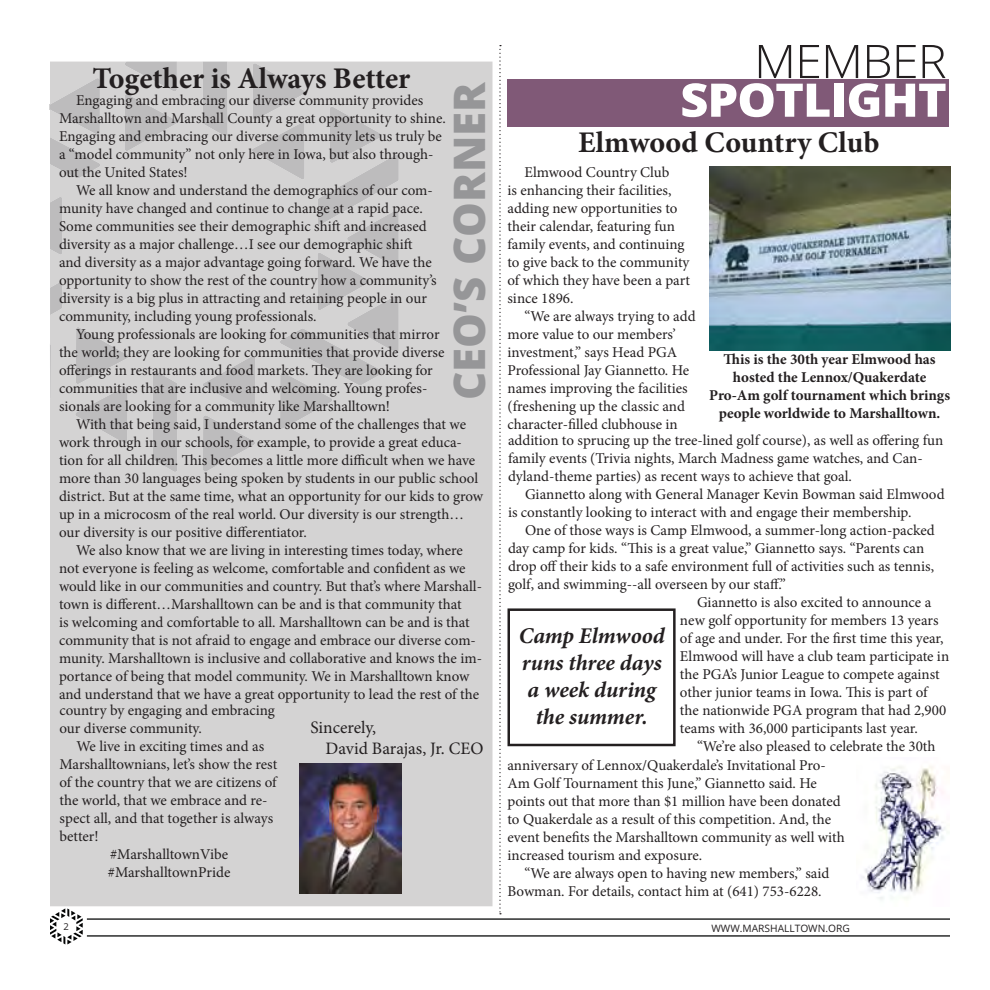
<style>
.page{position:relative;width:990px;height:990px;background:#fff}
.page>*{position:absolute;margin:0;border:0;box-sizing:border-box;transform-origin:0 0}
.t1{font:800 43.75px "Open Sans";color:#969698}
.t2{font:700 30px "Minion Pro";color:#231f20}
.t3{font:italic 700 22.5px/27px "Minion Pro";letter-spacing:-.005em;color:#231f20;text-align:center}
.t4{font:17.5px/21px "Minion Pro";letter-spacing:-.005em;color:#231f20}
.t5{font:15px/18px "Minion Pro";color:#231f20}
.t6{font:700 15px/18px "Minion Pro";color:#231f20;text-align:center}
.t7{font:10.25px "Open Sans";color:#231f20}
.t8{font:9.5px "Open Sans";color:#231f20}
</style>
<div class="page">
<hr style="left:87px;top:935px;width:863px;height:2px;background:#010202">
<hr style="left:87px;top:918px;width:863px;height:2px;background:#010202">
<svg style="left:50px;top:909px;width:33px;height:35px"></svg>
<svg style="left:499px;top:45px;width:2px;height:869px"></svg>
<div style="left:508px;top:79px;width:441px;height:48px;background:#805977"></div>
<svg style="left:682px;top:45px;width:264px;height:72px"></svg>
<div style="left:50px;top:62px;width:442px;height:844px;background:#d4d3d3"></div>
<svg style="left:153px;top:371px;width:25px;height:101px;background:#c0bfc0"></svg>
<svg style="left:50px;top:344px;width:1px;height:55px"></svg>
<svg style="left:75px;top:327px;width:54px;height:116px;background:#c8c7c7"></svg>
<svg style="left:50px;top:197px;width:12px;height:58px"></svg>
<svg style="left:202px;top:62px;width:197px;height:410px;background:#cecdcd"></svg>
<svg style="left:124px;top:62px;width:54px;height:89px;background:#c8c7c7"></svg>
<svg style="left:50px;top:78px;width:51px;height:101px;background:#c8c7c7"></svg>
<svg style="left:50px;top:282px;width:12px;height:33px"></svg>
<img style="left:299px;top:764px;width:102px;height:130px">
<img style="left:709px;top:167px;width:242px;height:184px">
<div style="left:508px;top:608px;width:168px;height:138px;border:2px solid #231f20"></div>
<img style="left:861px;top:766px;width:84px;height:134px">
<h2 class="t2" style="left:93px;top:67px;width:319px">Together is Always Better</h2>
<p class="t5" style="left:59px;top:92px;width:388px;text-indent:17px">Engaging and embracing our diverse community provides Marshalltown and Marshall County a great opportunity to shine.<br>Engaging and embracing our diverse community lets us truly be a “model community” not only here in Iowa, but also through&shy;out the United States!</p>
<p class="t5" style="left:59px;top:182px;width:379px;text-indent:17px">We all know and understand the demographics of our com&shy;munity have changed and continue to change at a rapid pace.<br>Some communities see their demographic shift and increased diversity as a major challenge…I see our demographic shift and diversity as a major advantage going forward. We have the opportunity to show the rest of the country how a community’s diversity is a big plus in attracting and retaining people in our community, including young professionals.</p>
<p class="t5" style="left:59px;top:326px;width:387px;text-indent:17px">Young professionals are looking for communities that mirror the world; they are looking for communities that provide diverse offerings in restaurants and food markets. They are looking for communities that are inclusive and welcoming. Young profes-</p>
<h1 class="t1" style="left:444px;top:400px;width:319px;rotate:-90deg">CEO’S CORNER</h1>
<p class="t5" style="left:59px;top:398px;width:333px">sionals are looking for a community like Marshalltown!</p>
<p class="t5" style="left:76px;top:416px;width:392px">With that being said, I understand some of the challenges that we</p>
<p class="t5" style="left:59px;top:434px;width:404px">work through in our schools, for example, to provide a great educa-</p>
<p class="t5" style="left:59px;top:452px;width:418px">tion for all children. This becomes a little more difficult when we have</p>
<p class="t5" style="left:59px;top:470px;width:421px">more than 30 languages being spoken by students in our public school</p>
<p class="t5" style="left:59px;top:488px;width:426px">district. But at the same time, what an opportunity for our kids to grow</p>
<p class="t5" style="left:59px;top:506px;width:407px">up in a microcosm of the real world. Our diversity is our strength…</p>
<p class="t5" style="left:59px;top:524px;width:249px">our diversity is our positive differentiator.</p>
<p class="t5" style="left:76px;top:542px;width:388px">We also know that we are living in interesting times today, where</p>
<p class="t5" style="left:59px;top:560px;width:408px">not everyone is feeling as welcome, comfortable and confident as we</p>
<p class="t5" style="left:59px;top:578px;width:425px">would like in our communities and country. But that’s where Marshall-</p>
<p class="t5" style="left:59px;top:596px;width:404px">town is different…Marshalltown can be and is that community that</p>
<p class="t5" style="left:59px;top:614px;width:412px">is welcoming and comfortable to all. Marshalltown can be and is that</p>
<p class="t5" style="left:59px;top:632px;width:418px">community that is not afraid to engage and embrace our diverse com-</p>
<p class="t5" style="left:59px;top:650px;width:425px">munity. Marshalltown is inclusive and collaborative and knows the im-</p>
<p class="t5" style="left:59px;top:668px;width:412px">portance of being that model community. We in Marshalltown know</p>
<p class="t5" style="left:59px;top:686px;width:422px">and understand that we have a great opportunity to lead the rest of the</p>
<p class="t5" style="left:59px;top:703px;width:217px">country by engaging and embracing our diverse community.</p>
<p class="t5" style="left:77px;top:739px;width:189px">We live in exciting times and as</p>
<p class="t5" style="left:59px;top:757px;width:219px">Marshalltownians, let’s show the rest</p>
<p class="t5" style="left:59px;top:775px;width:219px">of the country that we are citizens of</p>
<p class="t5" style="left:59px;top:793px;width:210px">the world, that we embrace and re-</p>
<p class="t5" style="left:59px;top:811px;width:215px">spect all, and that together is always</p>
<p class="t5" style="left:59px;top:829px;width:41px">better!</p>
<p class="t5" style="left:110px;top:847px;width:120px">#MarshalltownVibe</p>
<p class="t5" style="left:108px;top:865px;width:124px">#MarshalltownPride</p>
<p class="t4" style="left:326px;top:718px;width:159px;text-indent:-15px">Sincerely,<br>David Barajas, Jr. CEO</p>
<h2 class="t2" style="left:578px;top:131px;width:303px">Elmwood Country Club</h2>
<p class="t5" style="left:508px;top:164px;width:184px;text-indent:17px">Elmwood Country Club<br>is enhancing their facilities, adding new opportunities to their calendar, featuring fun family events, and continuing to give back to the community of which they have been a part since 1896.</p>
<p class="t5" style="left:508px;top:308px;width:190px;text-indent:17px">“We are always trying to add more value to our members’ investment,” says Head PGA<br>Professional Jay Giannetto. He names improving the facilities (freshening up the classic and character-filled clubhouse in</p>
<p class="t6" style="left:709px;top:352px;width:242px">This is the 30th year Elmwood has hosted the Lennox/Quakerdate Pro-Am golf tournament which brings people worldwide to Marshalltown.</p>
<p class="t5" style="left:508px;top:433px;width:437px">addition to sprucing up the tree-lined golf course), as well as offering fun family events (Trivia nights, March Madness game watches, and Can&shy;dyland-theme parties) as recent ways to achieve that goal.</p>
<p class="t5" style="left:508px;top:487px;width:438px;text-indent:17px">Giannetto along with General Manager Kevin Bowman said Elmwood is constantly looking to interact with and engage their membership.</p>
<p class="t5" style="left:508px;top:523px;width:428px;text-indent:17px">One of those ways is Camp Elmwood, a summer-long action-packed day camp for kids. “This is a great value,” Giannetto says. “Parents can drop off their kids to a safe environment full of activities such as tennis, golf, and swimming--all overseen by our staff.”</p>
<p class="t5" style="left:680px;top:595px;width:271px;text-indent:17px">Giannetto is also excited to announce a new golf opportunity for members 13 years of age and under. For the first time this year, Elmwood will have a club team participate in the PGA’s Junior League to compete against other junior teams in Iowa. This is part of the nationwide PGA program that had 2,900 teams with 36,000 participants last year.</p>
<p class="t5" style="left:697px;top:739px;width:240px">“We’re also pleased to celebrate the 30th</p>
<p class="t5" style="left:507px;top:758px;width:320px">anniversary of Lennox/Quakerdale’s Invitational Pro-</p>
<p class="t5" style="left:507px;top:776px;width:311px">Am Golf Tournament this June,” Giannetto said. He</p>
<p class="t5" style="left:507px;top:794px;width:335px">points out that more than $1 million have been donated</p>
<p class="t5" style="left:507px;top:812px;width:325px">to Quakerdale as a result of this competition. And, the</p>
<p class="t5" style="left:507px;top:830px;width:339px">event benefits the Marshalltown community as well with</p>
<p class="t5" style="left:507px;top:848px;width:196px">increased tourism and exposure.</p>
<p class="t5" style="left:525px;top:866px;width:306px">“We are always open to having new members,” said</p>
<p class="t5" style="left:507px;top:884px;width:316px">Bowman. For details, contact him at (641) 753-6228.</p>
<h3 class="t3" style="left:519px;top:624px;width:148px">Camp Elmwood runs three days a week during the summer.</h3>
<p class="t8" style="left:64px;top:923px;width:7px">2</p>
<p class="t7" style="left:712px;top:924px;width:140px">WWW.MARSHALLTOWN.ORG</p>
</div>
